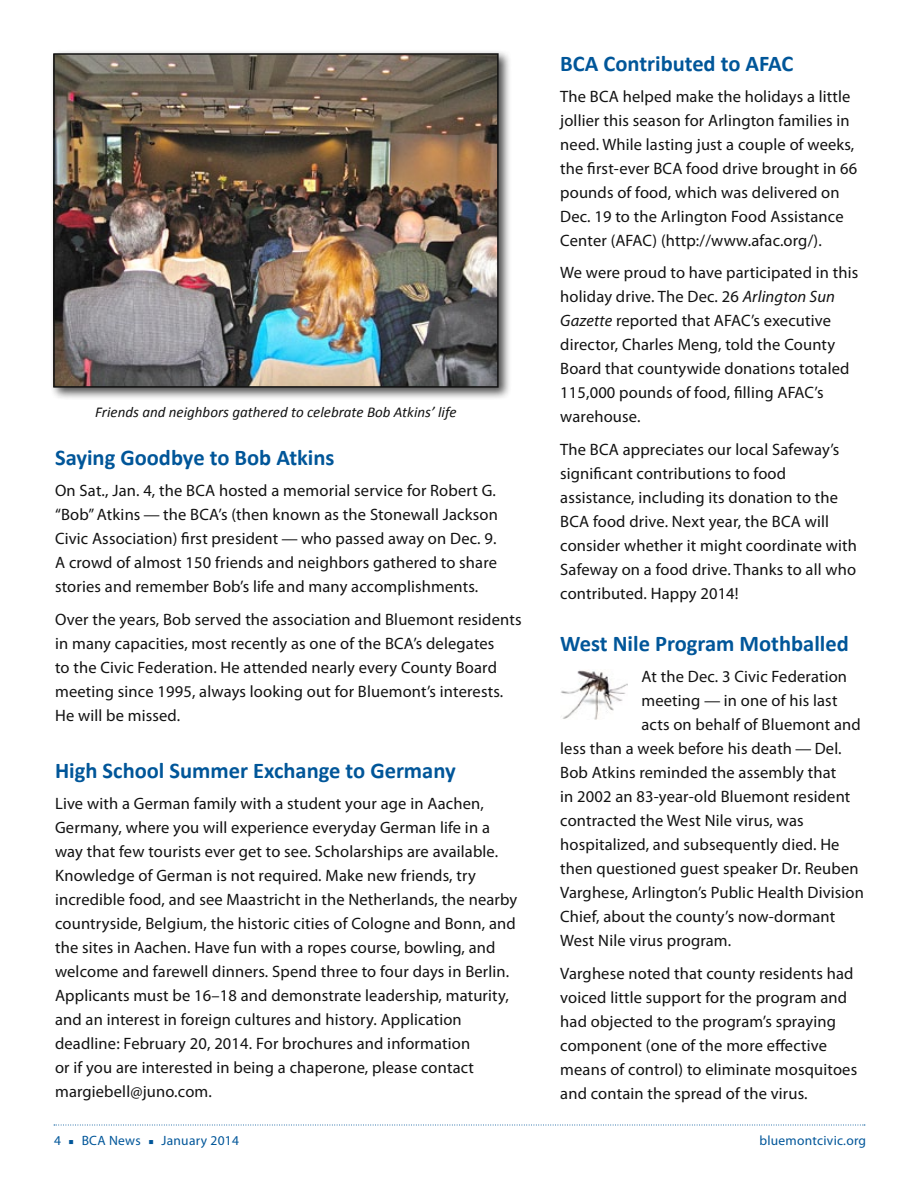
<style>
.page{position:relative;width:918px;height:1188px;background:#fff}
.page>*{position:absolute;margin:0;border:0;box-sizing:border-box;transform-origin:0 0}
.t1{font:700 22.5px "Calibri";color:#005699}
.t2{font:16.5px/24px "Myriad Pro";letter-spacing:.01em;color:#121212}
.t3{font:italic 15px "Calibri";color:#121212}
.t4{font:13.5px "Myriad Pro";letter-spacing:.02em;color:#005699}
.s1{font-style:italic}
</style>
<div class="page">
<svg style="left:54px;top:1125px;width:811px;height:1px"></svg>
<div style="left:50px;top:49px;width:462px;height:351px;background:#121212;opacity:.75"></div>
<img style="left:56px;top:56px;width:440px;height:329px">
<div style="left:53px;top:53px;width:446px;height:335px;border:2px solid #121212"></div>
<img style="left:561px;top:670px;width:67px;height:50px">
<p class="t3" style="left:95px;top:403px;width:363px">Friends and neighbors gathered to celebrate Bob Atkins’ life</p>
<h1 class="t1" style="left:55px;top:444px;width:281px">Saying Goodbye to Bob Atkins</h1>
<p class="t2" style="left:55px;top:478px;width:444px;text-align:justify">On Sat., Jan. 4, the BCA hosted a memorial service for Robert G. “Bob” Atkins — the BCA’s (then known as the Stonewall Jackson Civic Association) first president — who passed away on Dec. 9.<br>A crowd of almost 150 friends and neighbors gathered to share stories and remember Bob’s life and many accomplishments.</p>
<p class="t2" style="left:55px;top:607px;width:468px">Over the years, Bob served the association and Bluemont residents in many capacities, most recently as one of the BCA’s delegates<br>to the Civic Federation. He attended nearly every County Board meeting since 1995, always looking out for Bluemont’s interests.<br>He will be missed.</p>
<h1 class="t1" style="left:55px;top:757px;width:402px">High School Summer Exchange to Germany</h1>
<p class="t2" style="left:55px;top:791px;width:464px">Live with a German family with a student your age in Aachen, Germany, where you will experience everyday German life in a way that few tourists ever get to see. Scholarships are available.<br>Knowledge of German is not required. Make new friends, try incredible food, and see Maastricht in the Netherlands, the nearby countryside, Belgium, the historic cities of Cologne and Bonn, and the sites in Aachen. Have fun with a ropes course, bowling, and welcome and farewell dinners. Spend three to four days in Berlin.<br>Applicants must be 16–18 and demonstrate leadership, maturity, and an interest in foreign cultures and history. Application deadline: February 20, 2014. For brochures and information<br>or if you are interested in being a chaperone, please contact margiebell@juno.com.</p>
<h1 class="t1" style="left:560px;top:49px;width:235px">BCA Contributed to AFAC</h1>
<p class="t2" style="left:560px;top:84px;width:299px">The BCA helped make the holidays a little jollier this season for Arlington families in need. While lasting just a couple of weeks, the first-ever BCA food drive brought in 66 pounds of food, which was delivered on Dec. 19 to the Arlington Food Assistance Center (AFAC) (http://www.afac.org/).</p>
<p class="t2" style="left:560px;top:261px;width:300px">We were proud to have participated in this holiday drive. The Dec. 26 <span class="s1">Arlington Sun Gazette</span> reported that AFAC’s executive director, Charles Meng, told the County Board that countywide donations totaled 115,000 pounds of food, filling AFAC’s warehouse.</p>
<p class="t2" style="left:560px;top:437px;width:298px">The BCA appreciates our local Safeway’s significant contributions to food assistance, including its donation to the BCA food drive. Next year, the BCA will consider whether it might coordinate with Safeway on a food drive. Thanks to all who contributed. Happy 2014!</p>
<h1 class="t1" style="left:560px;top:630px;width:290px">West Nile Program Mothballed</h1>
<p class="t2" style="left:641px;top:664px;width:207px">At the Dec. 3 Civic Federation</p>
<p class="t2" style="left:641px;top:688px;width:197px">meeting — in one of his last</p>
<p class="t2" style="left:641px;top:712px;width:221px">acts on behalf of Bluemont and</p>
<p class="t2" style="left:560px;top:736px;width:283px">less than a week before his death — Del.</p>
<p class="t2" style="left:560px;top:760px;width:277px">Bob Atkins reminded the assembly that</p>
<p class="t2" style="left:560px;top:784px;width:292px">in 2002 an 83-year-old Bluemont resident</p>
<p class="t2" style="left:560px;top:808px;width:245px">contracted the West Nile virus, was</p>
<p class="t2" style="left:560px;top:832px;width:281px">hospitalized, and subsequently died. He</p>
<p class="t2" style="left:560px;top:856px;width:300px">then questioned guest speaker Dr. Reuben</p>
<p class="t2" style="left:560px;top:880px;width:305px">Varghese, Arlington’s Public Health Division</p>
<p class="t2" style="left:560px;top:904px;width:277px">Chief, about the county’s now-dormant</p>
<p class="t2" style="left:560px;top:928px;width:173px">West Nile virus program.</p>
<p class="t2" style="left:560px;top:961px;width:298px">Varghese noted that county residents had voiced little support for the program and had objected to the program’s spraying component (one of the more effective means of control) to eliminate mosquitoes and contain the spread of the virus.</p>
<p class="t4" style="left:54px;top:1133px;width:187px">4 ▪ BCA News ▪ January 2014</p>
<p class="t4" style="left:759px;top:1132px;width:108px">bluemontcivic.org</p>
</div>
